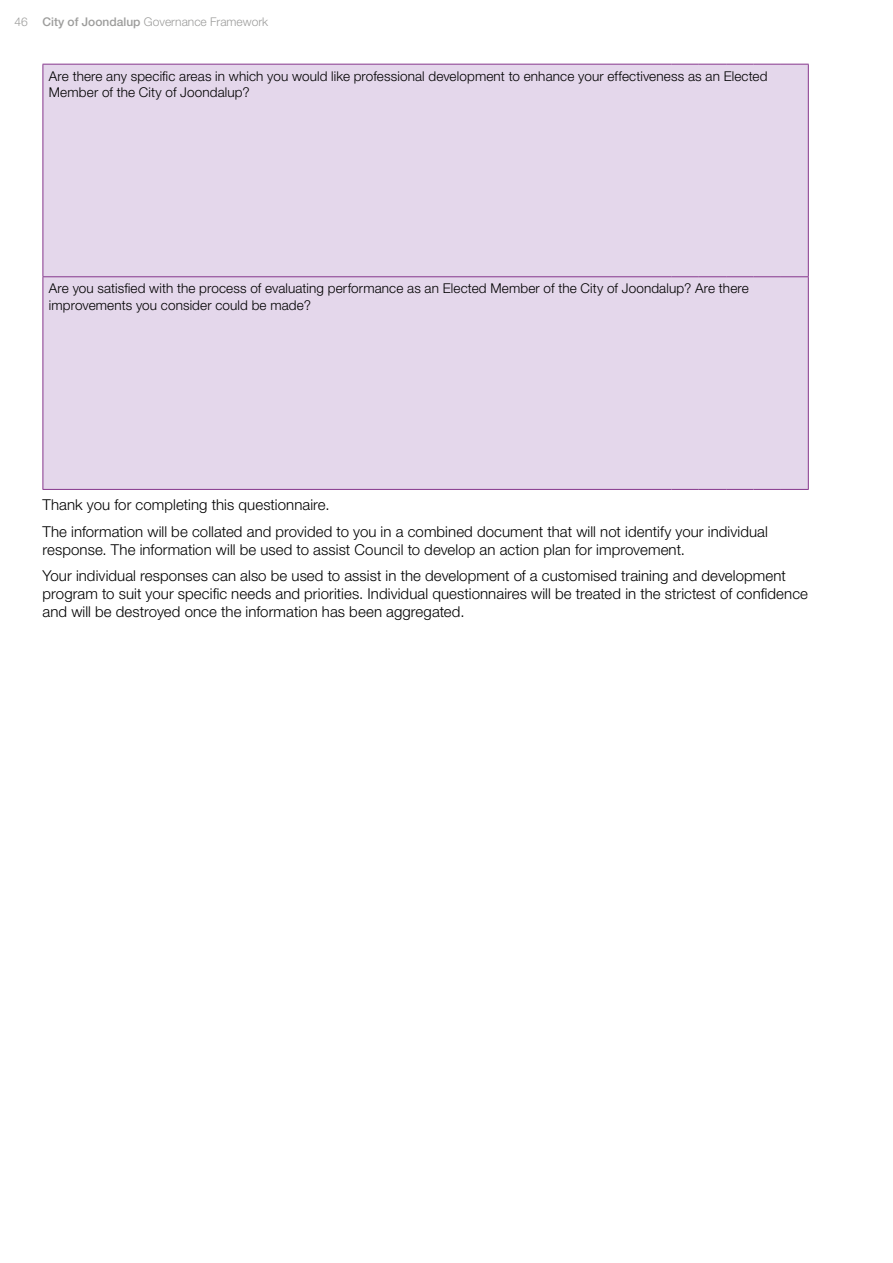
<style>
.page{position:relative;width:893px;height:1263px;background:#fff}
.page>*{position:absolute;margin:0;border:0;box-sizing:border-box;transform-origin:0 0}
.t1{font:300 15px/26.5px "Helvetica Neue";letter-spacing:.005em;color:#000}
.t2{font:300 13.5px/16.2px "Helvetica Neue";letter-spacing:.01em;color:#000}
.t3{font:300 12px "Helvetica Neue";color:#9d9d9c}
.s1{font-weight:500}
</style>
<div class="page">
<div style="left:44px;top:65px;width:764px;height:424px;background:#e4d7eb"></div>
<hr style="left:43px;top:64px;width:628px;height:1px;background:#86368c">
<hr style="left:43px;top:65px;width:1px;height:211px;background:#86368c">
<svg style="left:671px;top:64px;width:138px;height:1px"></svg>
<hr style="left:808px;top:65px;width:1px;height:211px;background:#86368c">
<hr style="left:43px;top:276px;width:628px;height:1px;background:#86368c">
<hr style="left:43px;top:277px;width:1px;height:212px;background:#86368c">
<svg style="left:671px;top:276px;width:138px;height:1px"></svg>
<hr style="left:808px;top:277px;width:1px;height:212px;background:#86368c">
<hr style="left:43px;top:489px;width:628px;height:1px;background:#86368c">
<svg style="left:671px;top:489px;width:138px;height:1px"></svg>
<p class="t3" style="left:15px;top:14px;width:255px">46 <span class="s1">City of Joondalup</span> Governance Framework</p>
<p class="t2" style="left:49px;top:68px;width:720px">Are there any specific areas in which you would like professional development to enhance your effectiveness as an Elected<br>Member of the City of Joondalup?</p>
<p class="t2" style="left:49px;top:280px;width:701px">Are you satisfied with the process of evaluating performance as an Elected Member of the City of Joondalup? Are there improvements you consider could be made?</p>
<p class="t1" style="left:43px;top:491px;width:727px">Thank you for completing this questionnaire.<br>The information will be collated and provided to you in a combined document that will not identify your individual</p>
<p class="t1" style="left:43px;top:536px;width:745px">response. The information will be used to assist Council to develop an action plan for improvement.<br>Your individual responses can also be used to assist in the development of a customised training and development</p>
<p class="t1" style="left:43px;top:585px;width:767px;line-height:18px">program to suit your specific needs and priorities. Individual questionnaires will be treated in the strictest of confidence and will be destroyed once the information has been aggregated.</p>
</div>
